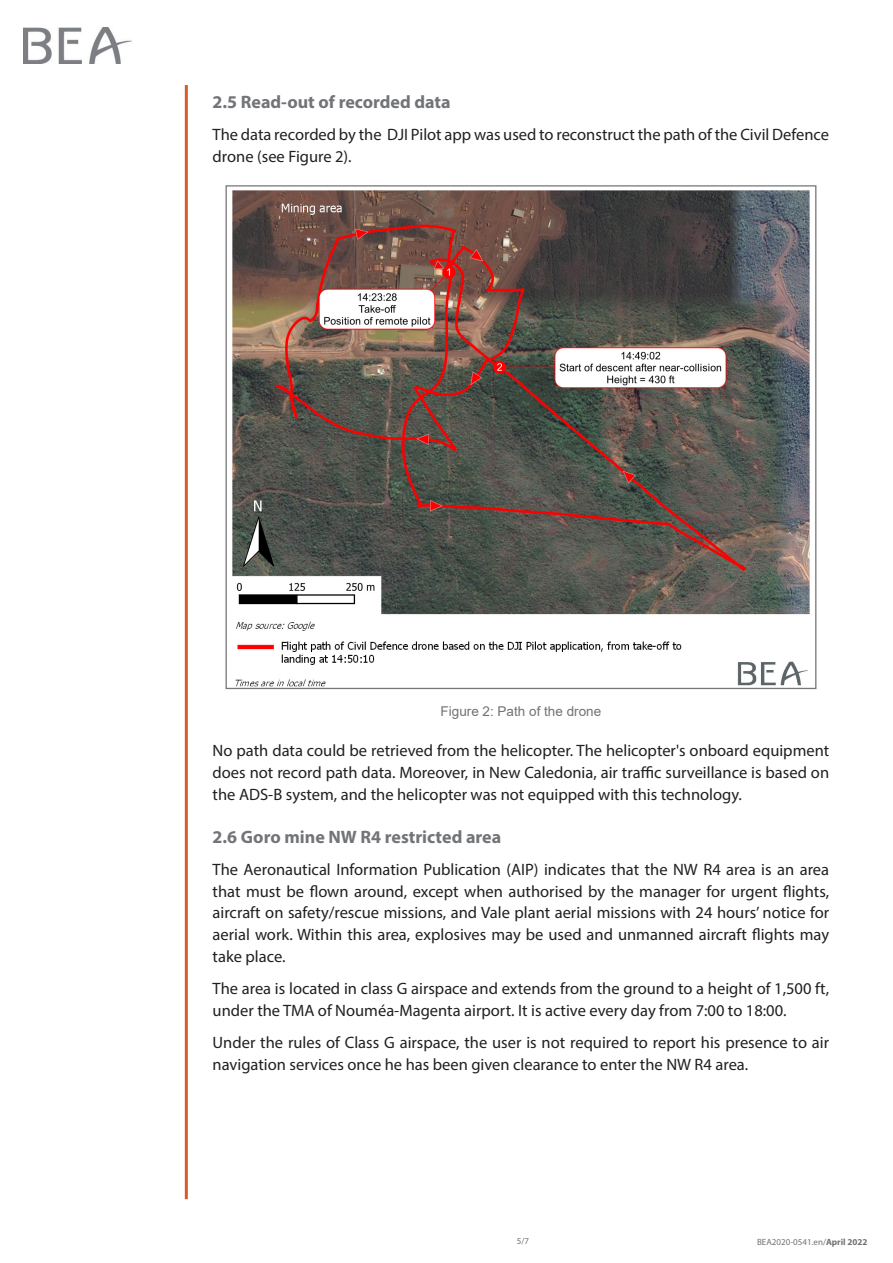
<style>
.page{position:relative;width:893px;height:1263px;background:#fff}
.page>*{position:absolute;margin:0;border:0;box-sizing:border-box;transform-origin:0 0}
.Titre_2{font:700 18px "Myriad Pro";color:#727477}
.t1{font:16.5px/21.6px "Myriad Pro";color:#231f20}
.Légende{font:13.5px "Arial";color:#717275}
.t2{font:9px "Myriad Pro";color:#717275}
.s1{font-weight:700}
</style>
<div class="page">
<hr style="left:185px;top:85px;width:3px;height:1114px;background:#d75c28">
<img style="left:23px;top:28px;width:109px;height:36px">
<img style="left:225px;top:185px;width:592px;height:505px">
<p class="Titre_2" style="left:213px;top:90px;width:240px">2.5 Read-out of recorded data</p>
<p class="t1" style="left:213px;top:124px;width:618px">The data recorded by the DJI Pilot app was used to reconstruct the path of the Civil Defence drone (see Figure 2).</p>
<p class="Légende" style="left:441px;top:702px;width:162px">Figure 2: Path of the drone</p>
<p class="t1" style="left:213px;top:740px;width:618px;text-align:justify">No path data could be retrieved from the helicopter. The helicopter's onboard equipment does not record path data. Moreover, in New Caledonia, air traffic surveillance is based on the ADS-B system, and the helicopter was not equipped with this technology.</p>
<p class="Titre_2" style="left:213px;top:825px;width:290px">2.6 Goro mine NW R4 restricted area</p>
<p class="t1" style="left:213px;top:859px;width:618px;text-align:justify">The Aeronautical Information Publication (AIP) indicates that the NW R4 area is an area that must be flown around, except when authorised by the manager for urgent flights, aircraft on safety/rescue missions, and Vale plant aerial missions with 24 hours’ notice for aerial work. Within this area, explosives may be used and unmanned aircraft flights may take place.</p>
<p class="t1" style="left:213px;top:977px;width:618px">The area is located in class G airspace and extends from the ground to a height of 1,500 ft, under the TMA of Nouméa-Magenta airport. It is active every day from 7:00 to 18:00.</p>
<p class="t1" style="left:213px;top:1031px;width:618px">Under the rules of Class G airspace, the user is not required to report his presence to air navigation services once he has been given clearance to enter the NW R4 area.</p>
<p class="t2" style="left:517px;top:1236px;width:14px">5/7</p>
<p class="t2" style="left:757px;top:1236px;width:112px">BEA2020-0541.en/<span class="s1">April 2022</span></p>
</div>
